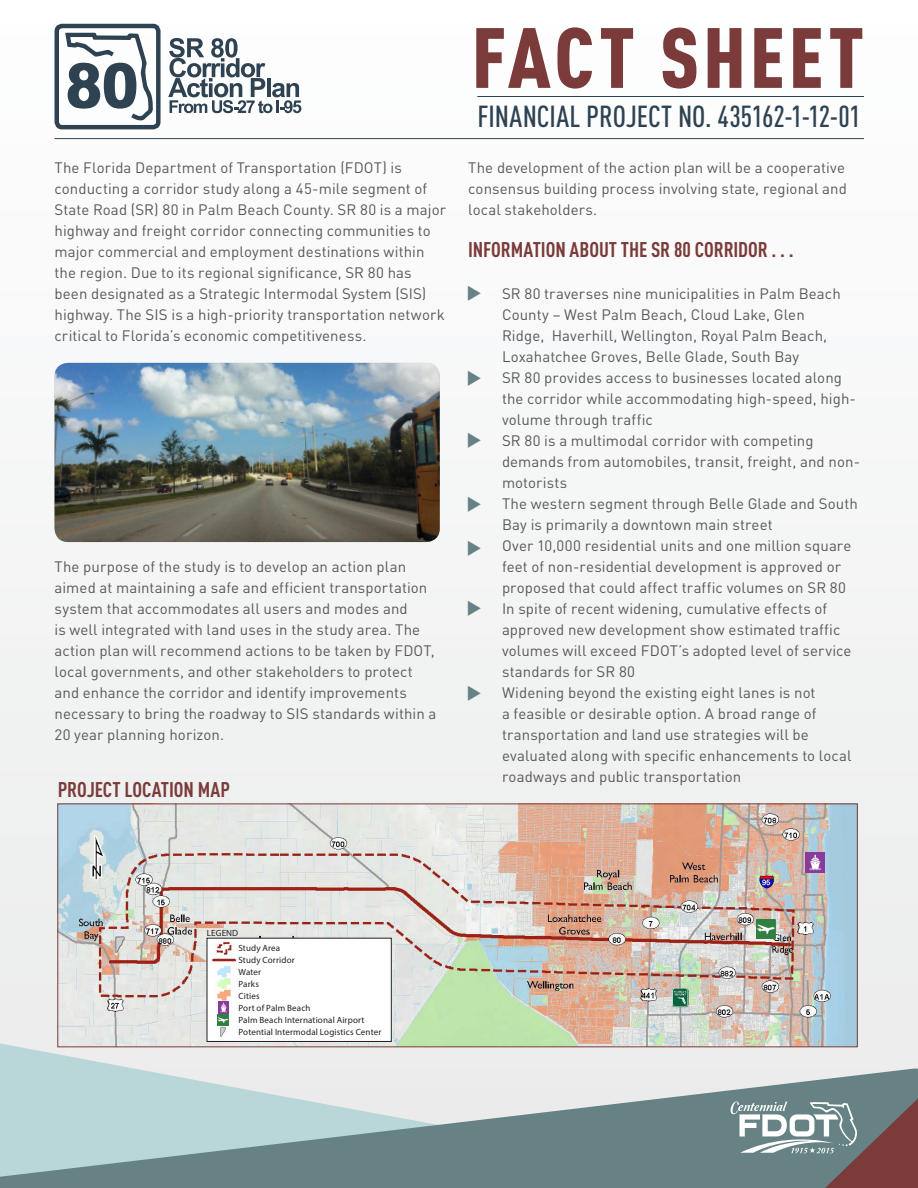
<style>
.page{position:relative;width:918px;height:1188px;background:#f6f7f7}
.page>*{position:absolute;margin:0;border:0;box-sizing:border-box;transform-origin:0 0}
.t1{font:900 condensed 84px "DIN Pro";letter-spacing:.045em;color:#7b3b3b}
.t2{font:500 condensed 30px "DIN Pro";letter-spacing:-.005em;color:#2e4252}
.t3{font:700 condensed 21px "DIN Pro";letter-spacing:-.005em;color:#7b3b3b}
.t4{font:15px/21px "DIN Pro";letter-spacing:.005em;color:#57585a}
.t5{font:9px "Myriad Pro";letter-spacing:.015em;color:#231f20}
</style>
<div class="page">
<svg style="left:65px;top:33px;width:88px;height:88px"></svg>
<div style="left:55px;top:24px;width:106px;height:105px;border:4px solid #2e4252;border-radius:5px"></div>
<svg style="left:168px;top:38px;width:133px;height:75px"></svg>
<hr style="left:55px;top:138px;width:809px;height:1px;background:#2e4252">
<svg style="left:0;top:1020px;width:918px;height:46px;fill:#ecedec"></svg>
<svg style="left:0;top:1066px;width:582px;height:122px"></svg>
<svg style="left:582px;top:1043px;width:336px;height:145px;fill:#668284"></svg>
<img style="left:55px;top:363px;width:385px;height:179px">
<svg style="left:731px;top:1101px;width:126px;height:52px"></svg>
<hr style="left:477px;top:96px;width:387px;height:1px;background:#2e4252">
<img style="left:59px;top:806px;width:797px;height:239px">
<div style="left:57px;top:804px;width:801px;height:243px;border:1px solid #7b3b3b"></div>
<img style="left:805px;top:853px;width:19px;height:19px">
<img style="left:757px;top:920px;width:19px;height:19px">
<img style="left:116px;top:936px;width:9px;height:17px">
<div style="left:207px;top:938px;width:184px;height:103px;background:#fff"></div>
<div style="left:207px;top:938px;width:185px;height:104px;border:1px solid #231f20"></div>
<img style="left:211px;top:942px;width:26px;height:58px">
<svg style="left:218px;top:1002px;width:11px;height:35px"></svg>
<p class="t4" style="left:55px;top:155px;width:393px">The Florida Department of Transportation (FDOT) is conducting a corridor study along a 45-mile segment of State Road (SR) 80 in Palm Beach County. SR 80 is a major highway and freight corridor connecting communities to major commercial and employment destinations within the region. Due to its regional significance, SR 80 has been designated as a Strategic Intermodal System (SIS) highway. The SIS is a high-priority transportation network critical to Florida’s economic competitiveness.</p>
<p class="t4" style="left:55px;top:554px;width:383px">The purpose of the study is to develop an action plan aimed at maintaining a safe and efficient transportation system that accommodates all users and modes and<br>is well integrated with land uses in the study area. The action plan will recommend actions to be taken by FDOT, local governments, and other stakeholders to protect and enhance the corridor and identify improvements necessary to bring the roadway to SIS standards within a 20 year planning horizon.</p>
<p class="t3" style="left:58px;top:774px;width:174px">PROJECT LOCATION MAP</p>
<p class="t1" style="left:472px;top:-7px;width:394px">FACT SHEET</p>
<p class="t2" style="left:477px;top:94px;width:385px">FINANCIAL PROJECT NO. 435162-1-12-01</p>
<p class="t4" style="left:468px;top:155px;width:380px">The development of the action plan will be a cooperative consensus building process involving state, regional and local stakeholders.</p>
<p class="t3" style="left:468px;top:233px;width:327px">INFORMATION ABOUT THE SR 80 CORRIDOR . . .</p>
<p class="t4" style="left:502px;top:281px;width:340px">SR 80 traverses nine municipalities in Palm Beach County – West Palm Beach, Cloud Lake, Glen Ridge, Haverhill, Wellington, Royal Palm Beach, Loxahatchee Groves, Belle Glade, South Bay</p>
<p class="t4" style="left:502px;top:365px;width:356px">SR 80 provides access to businesses located along the corridor while accommodating high-speed, high&shy;volume through traffic</p>
<p class="t4" style="left:502px;top:428px;width:360px">SR 80 is a multimodal corridor with competing demands from automobiles, transit, freight, and non&shy;motorists</p>
<p class="t4" style="left:502px;top:491px;width:357px">The western segment through Belle Glade and South<br>Bay is primarily a downtown main street</p>
<p class="t4" style="left:502px;top:533px;width:351px">Over 10,000 residential units and one million square feet of non-residential development is approved or proposed that could affect traffic volumes on SR 80</p>
<p class="t4" style="left:502px;top:596px;width:351px">In spite of recent widening, cumulative effects of approved new development show estimated traffic volumes will exceed FDOT’s adopted level of service standards for SR 80</p>
<p class="t4" style="left:502px;top:680px;width:351px">Widening beyond the existing eight lanes is not<br>a feasible or desirable option. A broad range of transportation and land use strategies will be evaluated along with specific enhancements to local roadways and public transportation</p>
<p class="t5" style="left:207px;top:928px;width:33px">LEGEND</p>
<p class="t5" style="left:238px;top:942px;width:43px">Study Area</p>
<p class="t5" style="left:238px;top:954px;width:58px">Study Corridor</p>
<p class="t5" style="left:238px;top:966px;width:24px">Water</p>
<p class="t5" style="left:238px;top:978px;width:22px">Parks</p>
<p class="t5" style="left:238px;top:990px;width:23px">Cities</p>
<p class="t5" style="left:238px;top:1002px;width:74px">Port of Palm Beach</p>
<p class="t5" style="left:238px;top:1014px;width:128px">Palm Beach International Airport</p>
<p class="t5" style="left:238px;top:1026px;width:144px">Potential Intermodal Logistics Center</p>
</div>
